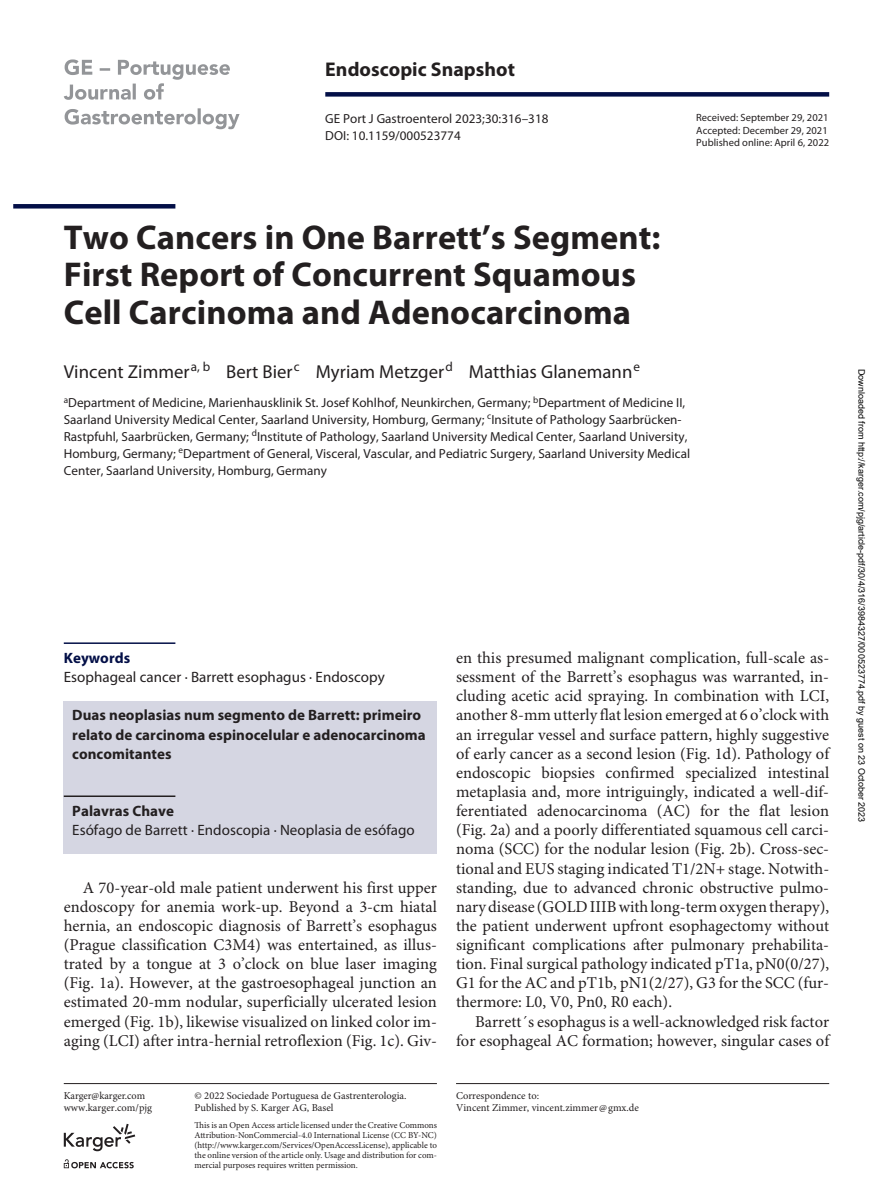
<style>
.page{position:relative;width:893px;height:1191px;background:#fff}
.page>*{position:absolute;margin:0;border:0;box-sizing:border-box;transform-origin:0 0}
.t1{font:700 34.5px/37.5px "Myriad Pro";letter-spacing:.005em;color:#231f20}
.t2{font:700 19.8px "Myriad Pro";letter-spacing:.005em;color:#231f20}
.t3{font:18.75px "Myriad Pro";letter-spacing:.005em;color:#231f20}
.t4{font:16.5px/19px "Minion Pro";color:#231f20;text-align:justify}
.t5{font:700 15px/19.2px "Myriad Pro";letter-spacing:.005em;color:#231f20}
.t6{font:15px "Myriad Pro";letter-spacing:.005em;color:#231f20}
.t7{font:700 15px "Myriad Pro";letter-spacing:.005em;color:#030f47}
.t8{font:13.2px/17px "Myriad Pro";letter-spacing:.005em;color:#231f20}
.t9{font:10.5px/12px "Minion Pro";color:#231f20}
.t10{font:10.5px/12.8px "Myriad Pro";letter-spacing:.005em;color:#231f20}
.t11{font:9px/10.2px "Minion Pro";color:#231f20;text-align:justify}
.t12{font:9px "Arial";color:#000}
</style>
<div class="page">
<hr style="left:64px;top:1083px;width:373px;height:1px;background:#231f20">
<div style="left:325px;top:92px;width:504px;height:5px;background:#030f47"></div>
<hr style="left:456px;top:1083px;width:373px;height:1px;background:#231f20">
<div style="left:64px;top:701px;width:373px;height:153px;background:#d5d6e2"></div>
<hr style="left:13px;top:204px;width:162px;height:4px;background:#030f47">
<svg style="left:65px;top:108px;width:175px;height:21px"></svg>
<svg style="left:64px;top:59px;width:166px;height:41px"></svg>
<hr style="left:64px;top:642px;width:111px;height:2px;background:#030f47">
<hr style="left:64px;top:795px;width:111px;height:2px;background:#231f20">
<svg style="left:64px;top:1159px;width:70px;height:9px"></svg>
<svg style="left:64px;top:1123px;width:71px;height:28px"></svg>
<p class="t2" style="left:325px;top:58px;width:191px">Endoscopic Snapshot</p>
<p class="t8" style="left:325px;top:110px;width:225px">GE Port J Gastroenterol 2023;30:316–318</p>
<p class="t8" style="left:325px;top:127px;width:137px">DOI: 10.1159/000523774</p>
<p class="t10" style="left:696px;top:111px;width:134px">Received: September 29, 2021<br>Accepted: December 29, 2021<br>Published online: April 6, 2022</p>
<h1 class="t1" style="left:64px;top:219px;width:598px">Two Cancers in One Barrett’s Segment:<br>First Report of Concurrent Squamous<br>Cell Carcinoma and Adenocarcinoma</h1>
<p class="t3" style="left:64px;top:361px;width:578px">Vincent Zimmer<sup>a,</sup> <sup>b</sup> Bert Bier<sup>c</sup> Myriam Metzger<sup>d</sup> Matthias Glanemann<sup>e</sup></p>
<p class="t8" style="left:64px;top:394px;width:628px"><sup>a</sup>Department of Medicine, Marienhausklinik St. Josef Kohlhof, Neunkirchen, Germany; <sup>b</sup>Department of Medicine II, Saarland University Medical Center, Saarland University, Homburg, Germany; <sup>c</sup>Insitute of Pathology Saarbrücken-Rastpfuhl, Saarbrücken, Germany; <sup>d</sup>Institute of Pathology, Saarland University Medical Center, Saarland University, Homburg, Germany; <sup>e</sup>Department of General, Visceral, Vascular, and Pediatric Surgery, Saarland University Medical Center, Saarland University, Homburg, Germany</p>
<p class="t7" style="left:64px;top:649px;width:68px">Keywords</p>
<p class="t6" style="left:64px;top:669px;width:323px">Esophageal cancer · Barrett esophagus · Endoscopy</p>
<p class="t5" style="left:72px;top:706px;width:355px">Duas neoplasias num segmento de Barrett: primeiro relato de carcinoma espinocelular e adenocarcinoma concomitantes</p>
<p class="t5" style="left:72px;top:801px;width:103px">Palavras Chave</p>
<p class="t6" style="left:72px;top:822px;width:344px">Esófago de Barrett · Endoscopia · Neoplasia de esófago</p>
<p class="t4" style="left:64px;top:878px;width:375px;text-indent:19px">A 70-year-old male patient underwent his first upper endoscopy for anemia work-up. Beyond a 3-cm hiatal hernia, an endoscopic diagnosis of Barrett’s esophagus (Prague classification C3M4) was entertained, as illus&shy;trated by a tongue at 3 o’clock on blue laser imaging (Fig. 1a). However, at the gastroesophageal junction an estimated 20-mm nodular, superficially ulcerated lesion emerged (Fig. 1b), likewise visualized on linked color im&shy;aging (LCI) after intra-hernial retroflexion (Fig. 1c). Giv-</p>
<p class="t9" style="left:64px;top:1089px;width:90px;line-height:12.8px">Karger@karger.com www.karger.com/pjg</p>
<p class="t9" style="left:195px;top:1089px;width:213px">© 2022 Sociedade Portuguesa de Gastrenterologia.<br>Published by S. Karger AG, Basel</p>
<p class="t11" style="left:195px;top:1120px;width:244px">This is an Open Access article licensed under the Creative Commons Attribution-NonCommercial-4.0 International License (CC BY-NC) (http://www.karger.com/Services/OpenAccessLicense), applicable to the online version of the article only. Usage and distribution for com&shy;mercial purposes requires written permission.</p>
<p class="t4" style="left:456px;top:649px;width:375px">en this presumed malignant complication, full-scale as&shy;sessment of the Barrett’s esophagus was warranted, in&shy;cluding acetic acid spraying. In combination with LCI, another 8-mm utterly flat lesion emerged at 6 o’clock with an irregular vessel and surface pattern, highly suggestive of early cancer as a second lesion (Fig. 1d). Pathology of endoscopic biopsies confirmed specialized intestinal metaplasia and, more intriguingly, indicated a well-dif&shy;ferentiated adenocarcinoma (AC) for the flat lesion (Fig. 2a) and a poorly differentiated squamous cell carci&shy;noma (SCC) for the nodular lesion (Fig. 2b). Cross-sec&shy;tional and EUS staging indicated T1/2N+ stage. Notwith&shy;standing, due to advanced chronic obstructive pulmo&shy;nary disease (GOLD IIIB with long-term oxygen therapy), the patient underwent upfront esophagectomy without significant complications after pulmonary prehabilita&shy;tion. Final surgical pathology indicated pT1a, pN0(0/27), G1 for the AC and pT1b, pN1(2/27), G3 for the SCC (fur&shy;thermore: L0, V0, Pn0, R0 each).</p>
<p class="t4" style="left:456px;top:1012px;width:375px;text-align:right">Barrett´s esophagus is a well-acknowledged risk factor for esophageal AC formation; however, singular cases of</p>
<p class="t9" style="left:456px;top:1089px;width:184px">Correspondence to:<br>Vincent Zimmer, vincent.zimmer@gmx.de</p>
<p class="t12" style="left:865px;top:369px;width:454px;rotate:90deg">Downloaded from http://karger.com/pjg/article-pdf/30/4/316/3984327/000523774.pdf by guest on 23 October 2023</p>
</div>
